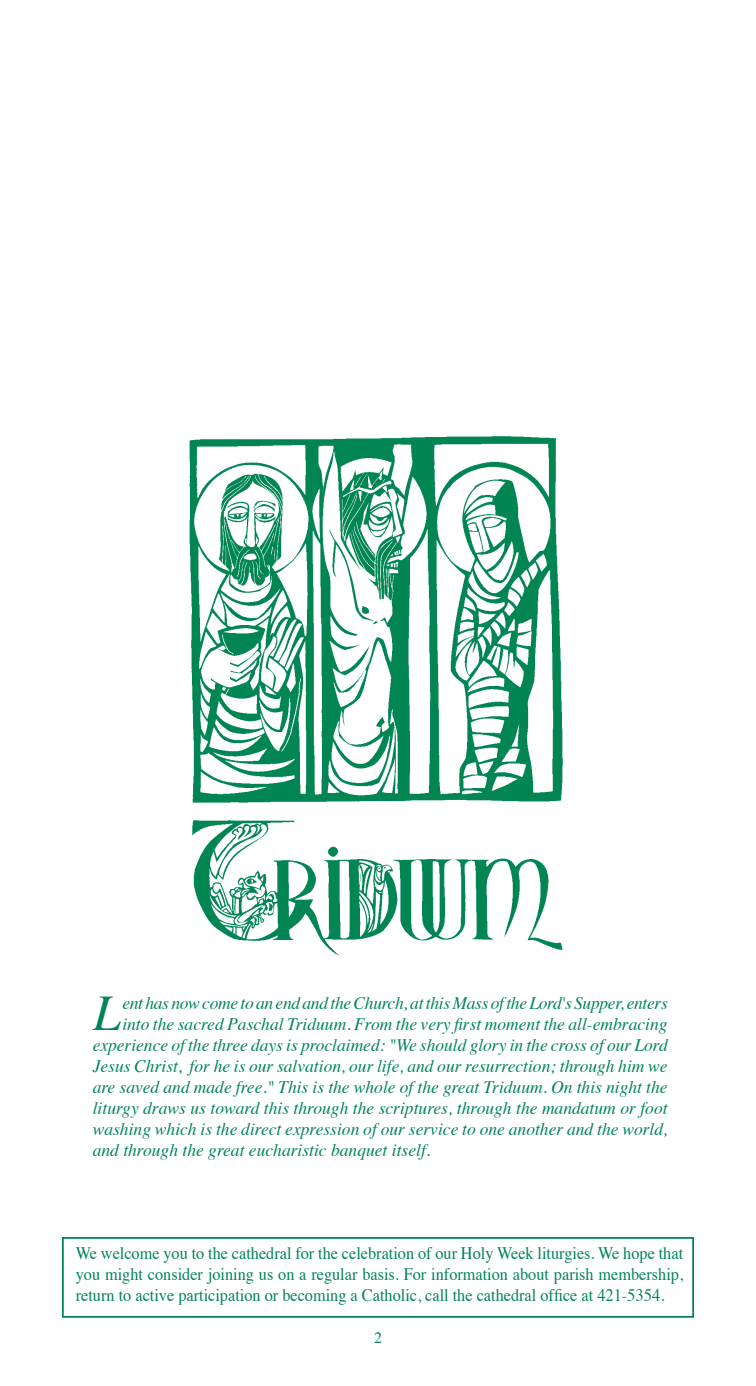
<style>
.page{position:relative;width:756px;height:1386px;background:#fff}
.page>*{position:absolute;margin:0;border:0;box-sizing:border-box;transform-origin:0 0}
.t1{font:italic 49.7px "Times";color:#008553}
.t2{font:italic 17.5px "Times";color:#008553}
.t3{font:17.5px/21px "Times";color:#008553;text-align:justify;scale:.93 1}
.t4{font:15.75px "Times";color:#008553}
</style>
<div class="page">
<img style="left:189px;top:436px;width:374px;height:520px">
<div style="left:62px;top:1237px;width:632px;height:81px;border:2px solid #008553"></div>
<h1 class="t1" style="left:93px;top:970px;width:29px">L</h1>
<p class="t2" style="left:122px;top:988px;width:547px">ent has now come to an end and the Church, at this Mass of the Lord's Supper, enters</p>
<p class="t2" style="left:122px;top:1009px;width:547px">into the sacred Paschal Triduum. From the very first moment the all-embracing</p>
<p class="t2" style="left:93px;top:1030px;width:577px">experience of the three days is proclaimed: "We should glory in the cross of our Lord</p>
<p class="t2" style="left:93px;top:1051px;width:576px">Jesus Christ, for he is our salvation, our life, and our resurrection; through him we</p>
<p class="t2" style="left:93px;top:1072px;width:576px">are saved and made free." This is the whole of the great Triduum. On this night the</p>
<p class="t2" style="left:93px;top:1093px;width:576px">liturgy draws us toward this through the scriptures, through the mandatum or foot</p>
<p class="t2" style="left:93px;top:1114px;width:576px">washing which is the direct expression of our service to one another and the world,</p>
<p class="t2" style="left:93px;top:1135px;width:339px">and through the great eucharistic banquet itself.</p>
<p class="t3" style="left:76px;top:1241px;width:655px">We welcome you to the cathedral for the celebration of our Holy Week liturgies. We hope that you might consider joining us on a regular basis. For information about parish membership, return to active participation or becoming a Catholic, call the cathedral office at 421-5354.</p>
<p class="t4" style="left:374px;top:1323px;width:9px">2</p>
</div>
